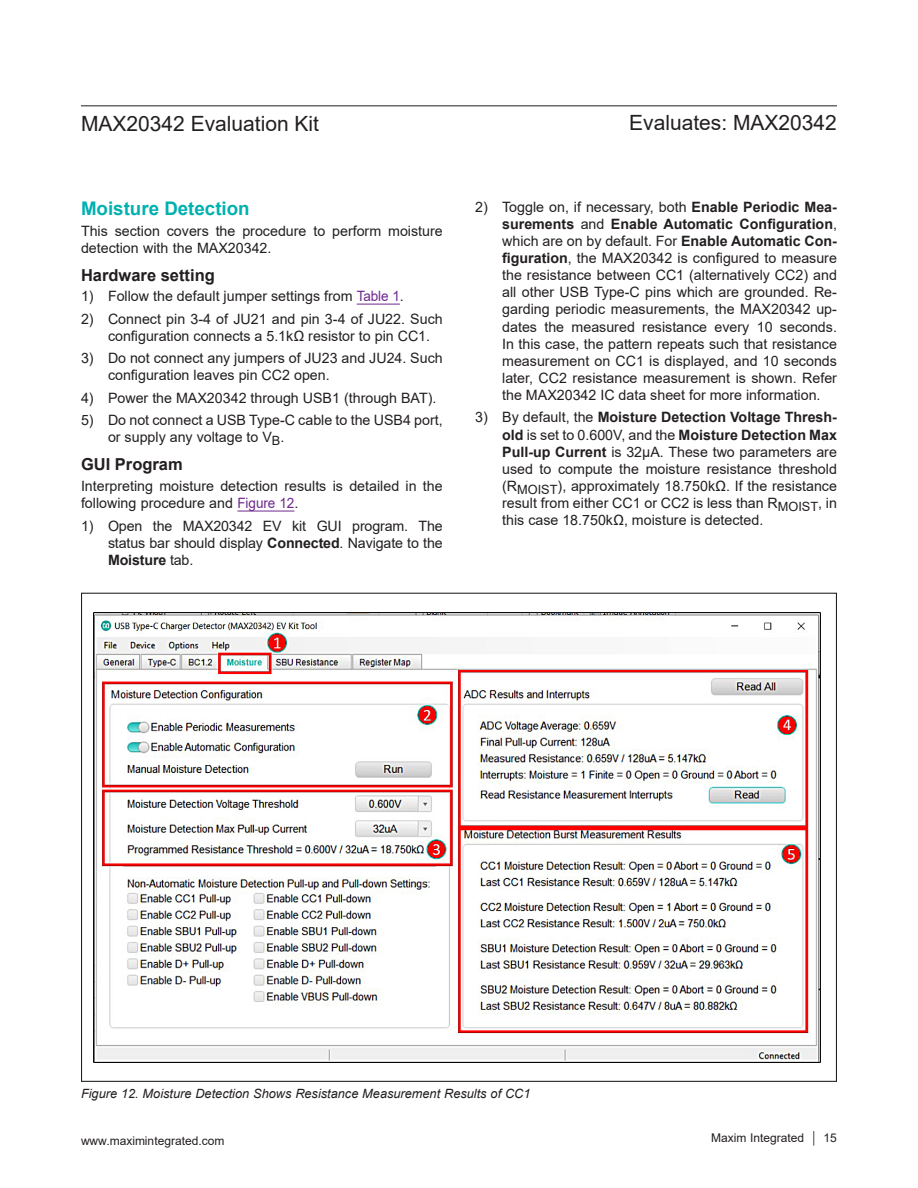
<style>
.page{position:relative;width:918px;height:1188px;background:#fff}
.page>*{position:absolute;margin:0;border:0;box-sizing:border-box;transform-origin:0 0}
.t1{font:21px "Arial";color:#231f20}
.H1{font:700 18.75px "Arial";color:#00b1b0}
.H2{font:700 16.5px "Arial";color:#231f20}
.Body_Text{font:14.25px/17.1px "Arial";color:#231f20}
.Caption_-_Figures{font:italic 12.75px "Arial";color:#231f20}
.t2{font:12px "Arial";color:#231f20}
.s1{color:#6e298d}
.s2{font-weight:700}
</style>
<div class="page">
<hr style="left:81px;top:105px;width:756px;height:1px;background:#231f20">
<hr style="left:357px;top:304px;width:43px;height:1px;background:#6e298d">
<hr style="left:237px;top:511px;width:57px;height:1px;background:#6e298d">
<img style="left:93px;top:612px;width:727px;height:450px">
<h1 class="t1" style="left:81px;top:109px;width:240px">MAX20342 Evaluation Kit</h1>
<h1 class="t1" style="left:629px;top:108px;width:209px">Evaluates: MAX20342</h1>
<p class="H1" style="left:81px;top:195px;width:170px">Moisture Detection</p>
<p class="Body_Text" style="left:81px;top:222px;width:363px">This section covers the procedure to perform moisture detection with the MAX20342.</p>
<p class="H2" style="left:81px;top:263px;width:135px">Hardware setting</p>
<p class="Body_Text" style="left:81px;top:287px;width:324px">1) Follow the default jumper settings from <span class="s1">Table 1</span>.</p>
<p class="Body_Text" style="left:108px;top:310px;width:336px;text-indent:-27px">2) Connect pin 3-4 of JU21 and pin 3-4 of JU22. Such configuration connects a 5.1kΩ resistor to pin CC1.</p>
<p class="Body_Text" style="left:108px;top:350px;width:336px;text-indent:-27px">3) Do not connect any jumpers of JU23 and JU24. Such configuration leaves pin CC2 open.</p>
<p class="Body_Text" style="left:81px;top:389px;width:357px">4) Power the MAX20342 through USB1 (through BAT).</p>
<p class="Body_Text" style="left:108px;top:412px;width:336px;text-indent:-27px">5) Do not connect a USB Type-C cable to the USB4 port, or supply any voltage to V<sub>B</sub>.</p>
<p class="H2" style="left:81px;top:453px;width:103px">GUI Program</p>
<p class="Body_Text" style="left:81px;top:477px;width:363px">Interpreting moisture detection results is detailed in the following procedure and <span class="s1">Figure 12</span>.</p>
<p class="Body_Text" style="left:108px;top:517px;width:336px;text-align:justify;text-indent:-27px">1) Open the MAX20342 EV kit GUI program. The status bar should display <span class="s2">Connected</span>. Navigate to the <span class="s2">Moisture</span> tab.</p>
<p class="Body_Text" style="left:502px;top:198px;width:336px;text-align:justify;text-indent:-27px">2) Toggle on, if necessary, both <span class="s2">Enable Periodic Mea&shy;surements</span> and <span class="s2">Enable Automatic Configuration</span>, which are on by default. For <span class="s2">Enable Automatic Con&shy;figuration</span>, the MAX20342 is configured to measure the resistance between CC1 (alternatively CC2) and all other USB Type-C pins which are grounded. Re&shy;garding periodic measurements, the MAX20342 up&shy;dates the measured resistance every 10 seconds.<br>In this case, the pattern repeats such that resistance measurement on CC1 is displayed, and 10 seconds later, CC2 resistance measurement is shown. Refer the MAX20342 IC data sheet for more information.</p>
<p class="Body_Text" style="left:502px;top:409px;width:336px;text-align:justify;text-indent:-27px">3) By default, the <span class="s2">Moisture Detection Voltage Thresh&shy;old</span> is set to 0.600V, and the <span class="s2">Moisture Detection Max Pull-up Current</span> is 32µA. These two parameters are used to compute the moisture resistance threshold (R<sub>MOIST</sub>), approximately 18.750kΩ. If the resistance result from either CC1 or CC2 is less than R<sub>MOIST</sub>, in this case 18.750kΩ, moisture is detected.</p>
<p class="Caption_-_Figures" style="left:81px;top:1085px;width:451px">Figure 12. Moisture Detection Shows Resistance Measurement Results of CC1</p>
<p class="t2" style="left:81px;top:1132px;width:145px">www.maximintegrated.com</p>
<p class="t2" style="left:711px;top:1129px;width:127px">Maxim Integrated │ 15</p>
</div>
